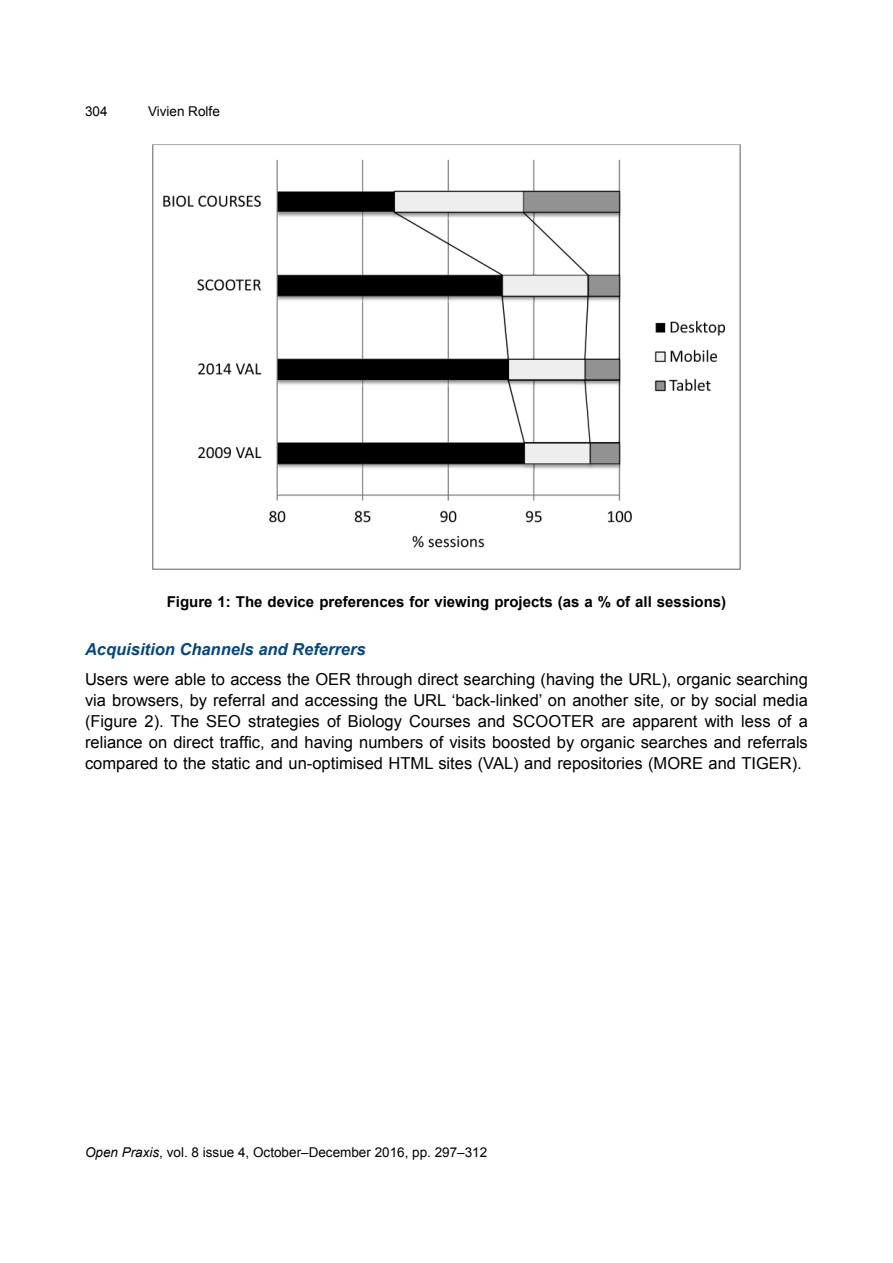
<style>
.page{position:relative;width:893px;height:1263px;background:#fff}
.page>*{position:absolute;margin:0;border:0;box-sizing:border-box;transform-origin:0 0}
.t1{font:16.5px/21px "Arial";color:#000;text-align:justify}
.t2{font:italic 700 16.5px "Arial";color:#004785}
.t3{font:700 15px "Arial";color:#000}
.t4{font:13.5px "Arial";color:#000}
.s1{font-style:italic}
</style>
<div class="page">
<img style="left:152px;top:144px;width:589px;height:426px">
<p class="t4" style="left:85px;top:103px;width:24px">304</p>
<p class="t4" style="left:148px;top:103px;width:73px">Vivien Rolfe</p>
<p class="t3" style="left:167px;top:592px;width:561px">Figure 1: The device preferences for viewing projects (as a % of all sessions)</p>
<p class="t2" style="left:85px;top:639px;width:282px">Acquisition Channels and Referrers</p>
<p class="t1" style="left:85px;top:669px;width:724px">Users were able to access the OER through direct searching (having the URL), organic searching via browsers, by referral and accessing the URL ‘back-linked’ on another site, or by social media (Figure 2). The SEO strategies of Biology Courses and SCOOTER are apparent with less of a reliance on direct traffic, and having numbers of visits boosted by organic searches and referrals compared to the static and un-optimised HTML sites (VAL) and repositories (MORE and TIGER).</p>
<p class="t4" style="left:85px;top:1143px;width:404px"><span class="s1">Open Praxis</span>, vol. 8 issue 4, October–December 2016, pp. 297–312</p>
</div>
